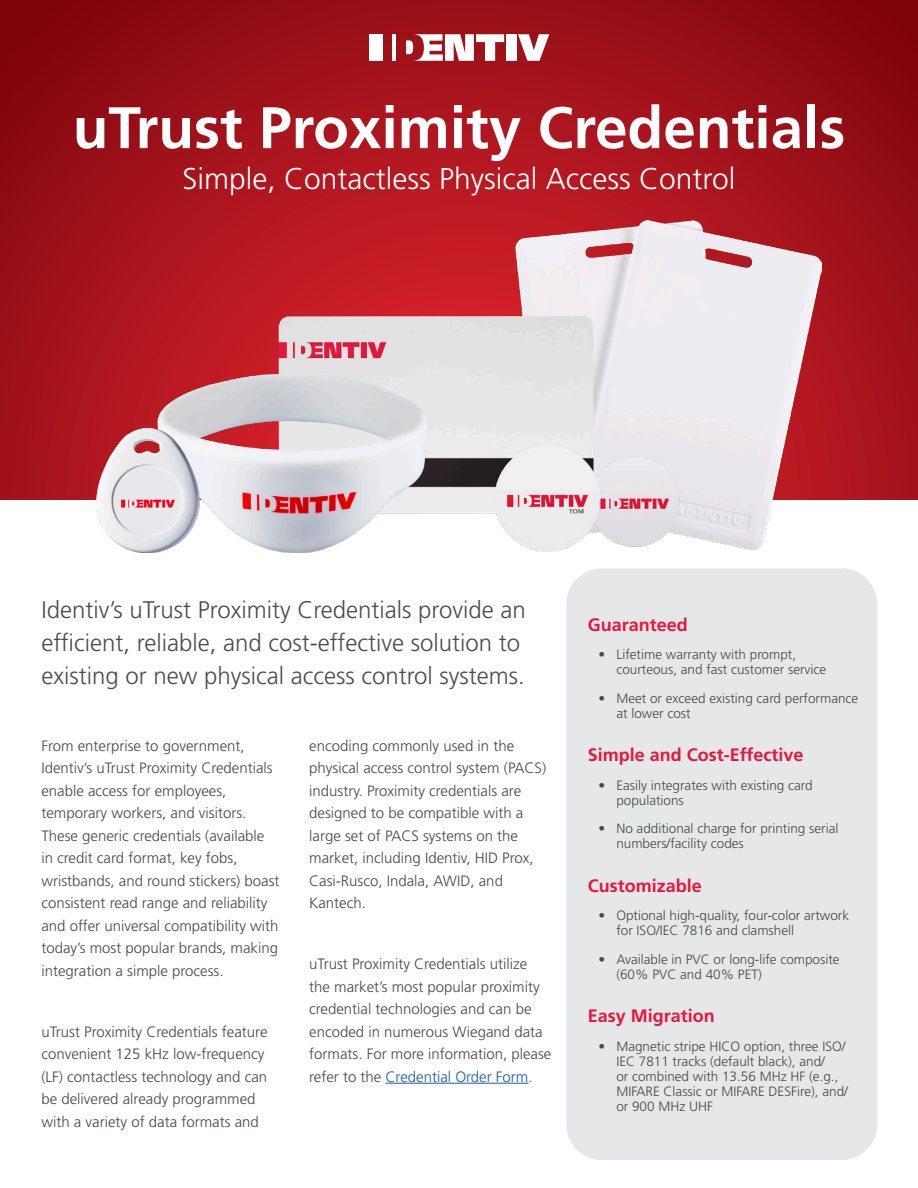
<style>
.page{position:relative;width:918px;height:1188px;background:#fff}
.page>*{position:absolute;margin:0;border:0;box-sizing:border-box;transform-origin:0 0}
.t1{font:700 58.5px "Frutiger LT Std";color:#fff}
.t2{font:300 30px "Frutiger LT Std";color:#fff}
.Page_1_Introduction{font:300 24px/33px "Frutiger LT Std";color:#4b4c4d}
.Gray_Bubble_Header_P{font:700 18px "Frutiger LT Std";color:#e4183e}
.Two_Col_Body_Text_Pa{font:300 15px/22.5px "Frutiger LT Std";color:#4c4646}
.t3{font:300 13.5px/15px "Frutiger LT Std";color:#4c4646}
.s1{color:#175d9e}
</style>
<div class="page">
<svg style="left:0;top:0;width:918px;height:500px;background:#9e1018"></svg>
<svg style="left:518px;top:34px;width:31px;height:27px"></svg>
<div style="left:506px;top:34px;width:11px;height:27px;background:#fff"></div>
<svg style="left:406px;top:34px;width:98px;height:27px"></svg>
<hr style="left:393px;top:34px;width:3px;height:27px;background:#fff">
<div style="left:369px;top:34px;width:13px;height:27px;background:#fff"></div>
<div style="left:566px;top:568px;width:311px;height:592px;background:#e6e7e9;border-radius:36px"></div>
<hr style="left:386px;top:1083px;width:142px;height:1px;background:#175d9e">
<img style="left:96px;top:221px;width:726px;height:332px">
<p class="t1" style="left:73px;top:93px;width:774px">uTrust Proximity Credentials</p>
<p class="t2" style="left:183px;top:161px;width:554px">Simple, Contactless Physical Access Control</p>
<p class="Page_1_Introduction" style="left:41px;top:593px;width:486px">Identiv’s uTrust Proximity Credentials provide an efficient, reliable, and cost-effective solution to existing or new physical access control systems.</p>
<p class="Two_Col_Body_Text_Pa" style="left:41px;top:734px;width:240px">From enterprise to government, Identiv’s uTrust Proximity Credentials enable access for employees, temporary workers, and visitors.<br>These generic credentials (available in credit card format, key fobs, wristbands, and round stickers) boast consistent read range and reliability and offer universal compatibility with today’s most popular brands, making integration a simple process.</p>
<p class="Two_Col_Body_Text_Pa" style="left:41px;top:1021px;width:228px">uTrust Proximity Credentials feature convenient 125 kHz low-frequency (LF) contactless technology and can be delivered already programmed with a variety of data formats and</p>
<p class="Two_Col_Body_Text_Pa" style="left:309px;top:734px;width:238px">encoding commonly used in the physical access control system (PACS) industry. Proximity credentials are designed to be compatible with a large set of PACS systems on the market, including Identiv, HID Prox,<br>Casi-Rusco, Indala, AWID, and<br>Kantech.</p>
<p class="Two_Col_Body_Text_Pa" style="left:309px;top:953px;width:244px">uTrust Proximity Credentials utilize the market’s most popular proximity credential technologies and can be encoded in numerous Wiegand data formats. For more information, please refer to the <span class="s1">Credential Order Form</span>.</p>
<p class="Gray_Bubble_Header_P" style="left:588px;top:614px;width:102px">Guaranteed</p>
<p class="t3" style="left:616px;top:647px;width:212px;text-indent:-18px">• Lifetime warranty with prompt, courteous, and fast customer service</p>
<p class="t3" style="left:616px;top:691px;width:243px;text-indent:-18px">• Meet or exceed existing card performance at lower cost</p>
<p class="Gray_Bubble_Header_P" style="left:588px;top:744px;width:217px">Simple and Cost-Effective</p>
<p class="t3" style="left:616px;top:778px;width:198px;text-indent:-18px">• Easily integrates with existing card populations</p>
<p class="t3" style="left:616px;top:821px;width:224px;text-indent:-18px">• No additional charge for printing serial numbers/facility codes</p>
<p class="Gray_Bubble_Header_P" style="left:588px;top:875px;width:116px">Customizable</p>
<p class="t3" style="left:616px;top:908px;width:234px;text-indent:-18px">• Optional high-quality, four-color artwork for ISO/IEC 7816 and clamshell</p>
<p class="t3" style="left:616px;top:952px;width:225px;text-indent:-18px">• Available in PVC or long-life composite (60% PVC and 40% PET)</p>
<p class="Gray_Bubble_Header_P" style="left:588px;top:1005px;width:129px">Easy Migration</p>
<p class="t3" style="left:616px;top:1039px;width:233px;text-indent:-18px">• Magnetic stripe HICO option, three ISO/ IEC 7811 tracks (default black), and/<br>or combined with 13.56 MHz HF (e.g., MIFARE Classic or MIFARE DESFire), and/ or 900 MHz UHF</p>
</div>
